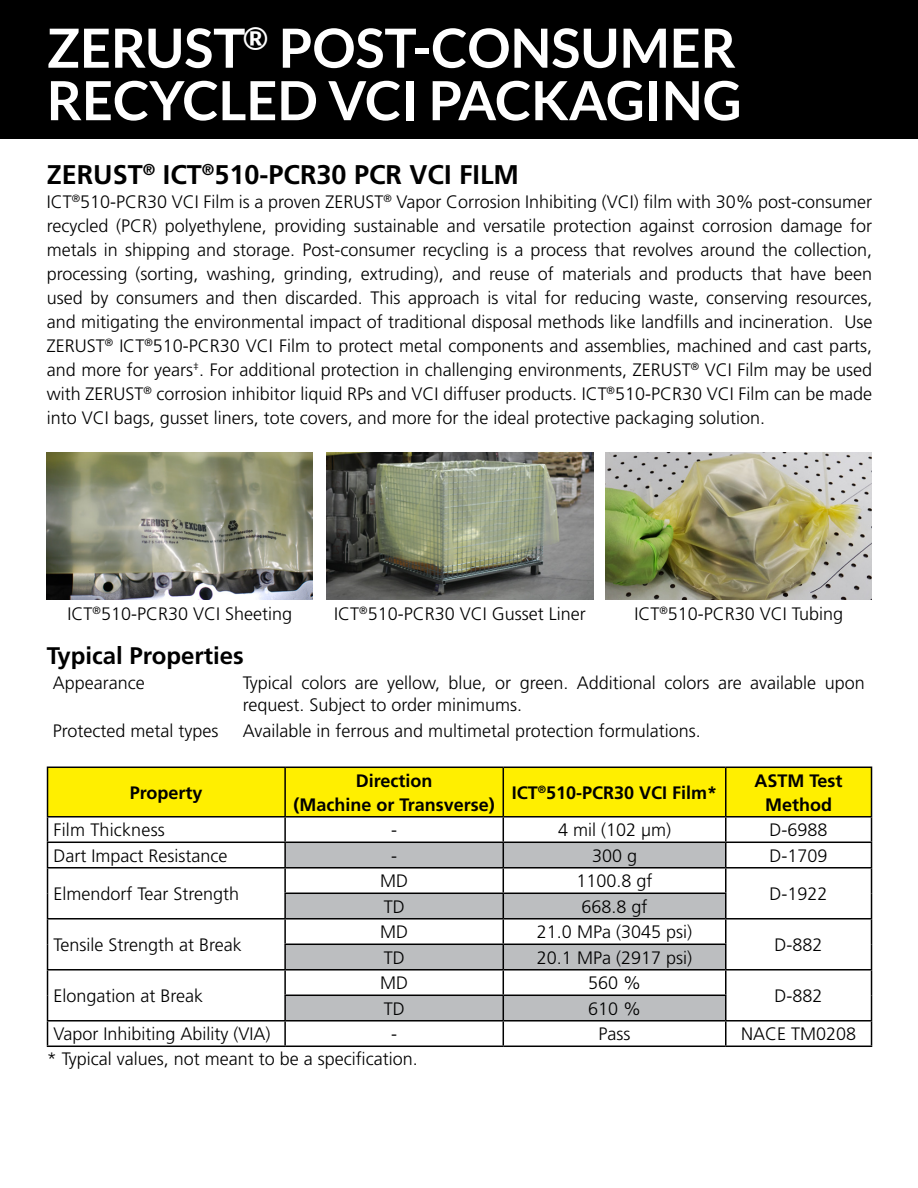
<style>
.page{position:relative;width:918px;height:1188px;background:#fff}
.page>*{position:absolute;margin:0;border:0;box-sizing:border-box;transform-origin:0 0}
._80_Header_C{font:700 54px "Lato";color:#fff}
.Text_Left_Justify{font:700 27px "Frutiger LT Std";color:#000}
.Text_Left_Justify-2{font:700 24px "Frutiger LT Std";color:#000}
.Text_Left_Justify-3{font:300 18px/24px "Frutiger LT Std";color:#000;text-align:justify}
.t1{font:700 18px/24px "Frutiger LT Std";color:#000;text-align:center}
</style>
<div class="page">
<div style="left:0;top:0;width:918px;height:139px;background:#000"></div>
<svg style="left:47px;top:767px;width:825px;height:279px"></svg>
<hr style="left:47px;top:1046px;width:238px;height:1px;background:#000">
<hr style="left:285px;top:1046px;width:218px;height:1px;background:#000">
<hr style="left:503px;top:1046px;width:223px;height:1px;background:#000">
<hr style="left:726px;top:1046px;width:146px;height:1px;background:#000">
<img style="left:47px;top:453px;width:266px;height:147px">
<img style="left:327px;top:453px;width:266px;height:147px">
<img style="left:606px;top:453px;width:266px;height:147px">
<p class="_80_Header_C" style="left:47px;top:17px;width:691px">ZERUST<sup>®</sup> POST-CONSUMER</p>
<p class="_80_Header_C" style="left:47px;top:70px;width:696px">RECYCLED VCI PACKAGING</p>
<p class="Text_Left_Justify" style="left:47px;top:159px;width:474px">ZERUST<sup>®</sup> ICT<sup>®</sup>510-PCR30 PCR VCI FILM</p>
<p class="Text_Left_Justify-3" style="left:47px;top:190px;width:827px">ICT<sup>®</sup>510-PCR30 VCI Film is a proven ZERUST<sup>®</sup> Vapor Corrosion Inhibiting (VCI) film with 30% post-consumer recycled (PCR) polyethylene, providing sustainable and versatile protection against corrosion damage for metals in shipping and storage. Post-consumer recycling is a process that revolves around the collection, processing (sorting, washing, grinding, extruding), and reuse of materials and products that have been used by consumers and then discarded. This approach is vital for reducing waste, conserving resources, and mitigating the environmental impact of traditional disposal methods like landfills and incineration. Use ZERUST<sup>®</sup> ICT<sup>®</sup>510-PCR30 VCI Film to protect metal components and assemblies, machined and cast parts, and more for years<sup>‡</sup>. For additional protection in challenging environments, ZERUST<sup>®</sup> VCI Film may be used with ZERUST<sup>®</sup> corrosion inhibitor liquid RPs and VCI diffuser products. ICT<sup>®</sup>510-PCR30 VCI Film can be made into VCI bags, gusset liners, tote covers, and more for the ideal protective packaging solution.</p>
<p class="Text_Left_Justify-3" style="left:68px;top:602px;width:226px">ICT<sup>®</sup>510-PCR30 VCI Sheeting</p>
<p class="Text_Left_Justify-3" style="left:334px;top:602px;width:253px">ICT<sup>®</sup>510-PCR30 VCI Gusset Liner</p>
<p class="Text_Left_Justify-3" style="left:634px;top:602px;width:210px">ICT<sup>®</sup>510-PCR30 VCI Tubing</p>
<p class="Text_Left_Justify-2" style="left:47px;top:641px;width:198px">Typical Properties</p>
<p class="Text_Left_Justify-3" style="left:53px;top:671px;width:94px">Appearance</p>
<p class="Text_Left_Justify-3" style="left:243px;top:673px;width:623px;line-height:21.6px">Typical colors are yellow, blue, or green. Additional colors are available upon request. Subject to order minimums.</p>
<p class="Text_Left_Justify-3" style="left:53px;top:719px;width:167px">Protected metal types</p>
<p class="Text_Left_Justify-3" style="left:243px;top:719px;width:460px">Available in ferrous and multimetal protection formulations.</p>
<p class="t1" style="left:130px;top:781px;width:74px">Property</p>
<p class="t1" style="left:356px;top:769px;width:78px">Direction</p>
<p class="t1" style="left:294px;top:793px;width:203px">(Machine or Transverse)</p>
<p class="t1" style="left:512px;top:781px;width:207px">ICT<sup>®</sup>510-PCR30 VCI Film*</p>
<p class="t1" style="left:755px;top:769px;width:90px">ASTM Test<br>Method</p>
<p class="Text_Left_Justify-3" style="left:54px;top:818px;width:113px">Film Thickness</p>
<p class="Text_Left_Justify-3" style="left:391px;top:818px;width:7px">-</p>
<p class="Text_Left_Justify-3" style="left:558px;top:818px;width:115px">4 mil (102 µm)</p>
<p class="Text_Left_Justify-3" style="left:770px;top:818px;width:60px">D-6988</p>
<p class="Text_Left_Justify-3" style="left:54px;top:844px;width:175px">Dart Impact Resistance</p>
<p class="Text_Left_Justify-3" style="left:391px;top:844px;width:7px">-</p>
<p class="Text_Left_Justify-3" style="left:592px;top:844px;width:47px">300 g</p>
<p class="Text_Left_Justify-3" style="left:770px;top:844px;width:60px">D-1709</p>
<p class="Text_Left_Justify-3" style="left:54px;top:882px;width:187px">Elmendorf Tear Strength</p>
<p class="Text_Left_Justify-3" style="left:380px;top:869px;width:30px">MD</p>
<p class="Text_Left_Justify-3" style="left:576px;top:869px;width:78px">1100.8 gf</p>
<p class="Text_Left_Justify-3" style="left:770px;top:882px;width:60px">D-1922</p>
<p class="Text_Left_Justify-3" style="left:384px;top:895px;width:23px">TD</p>
<p class="Text_Left_Justify-3" style="left:581px;top:895px;width:68px">668.8 gf</p>
<p class="Text_Left_Justify-3" style="left:54px;top:933px;width:190px">Tensile Strength at Break</p>
<p class="Text_Left_Justify-3" style="left:54px;top:984px;width:151px">Elongation at Break</p>
<p class="Text_Left_Justify-3" style="left:380px;top:920px;width:30px">MD</p>
<p class="Text_Left_Justify-3" style="left:537px;top:920px;width:157px">21.0 MPa (3045 psi)</p>
<p class="Text_Left_Justify-3" style="left:384px;top:946px;width:23px">TD</p>
<p class="Text_Left_Justify-3" style="left:537px;top:946px;width:157px">20.1 MPa (2917 psi)</p>
<p class="Text_Left_Justify-3" style="left:380px;top:971px;width:30px">MD</p>
<p class="Text_Left_Justify-3" style="left:588px;top:971px;width:55px">560 %</p>
<p class="Text_Left_Justify-3" style="left:384px;top:997px;width:23px">TD</p>
<p class="Text_Left_Justify-3" style="left:588px;top:997px;width:55px">610 %</p>
<p class="Text_Left_Justify-3" style="left:775px;top:933px;width:50px">D-882</p>
<p class="Text_Left_Justify-3" style="left:775px;top:984px;width:50px">D-882</p>
<p class="Text_Left_Justify-3" style="left:54px;top:1022px;width:219px">Vapor Inhibiting Ability (VIA)</p>
<p class="Text_Left_Justify-3" style="left:391px;top:1022px;width:7px">-</p>
<p class="Text_Left_Justify-3" style="left:599px;top:1022px;width:34px">Pass</p>
<p class="Text_Left_Justify-3" style="left:741px;top:1022px;width:117px">NACE TM0208</p>
<p class="Text_Left_Justify-3" style="left:47px;top:1047px;width:373px">* Typical values, not meant to be a specification.</p>
</div>
